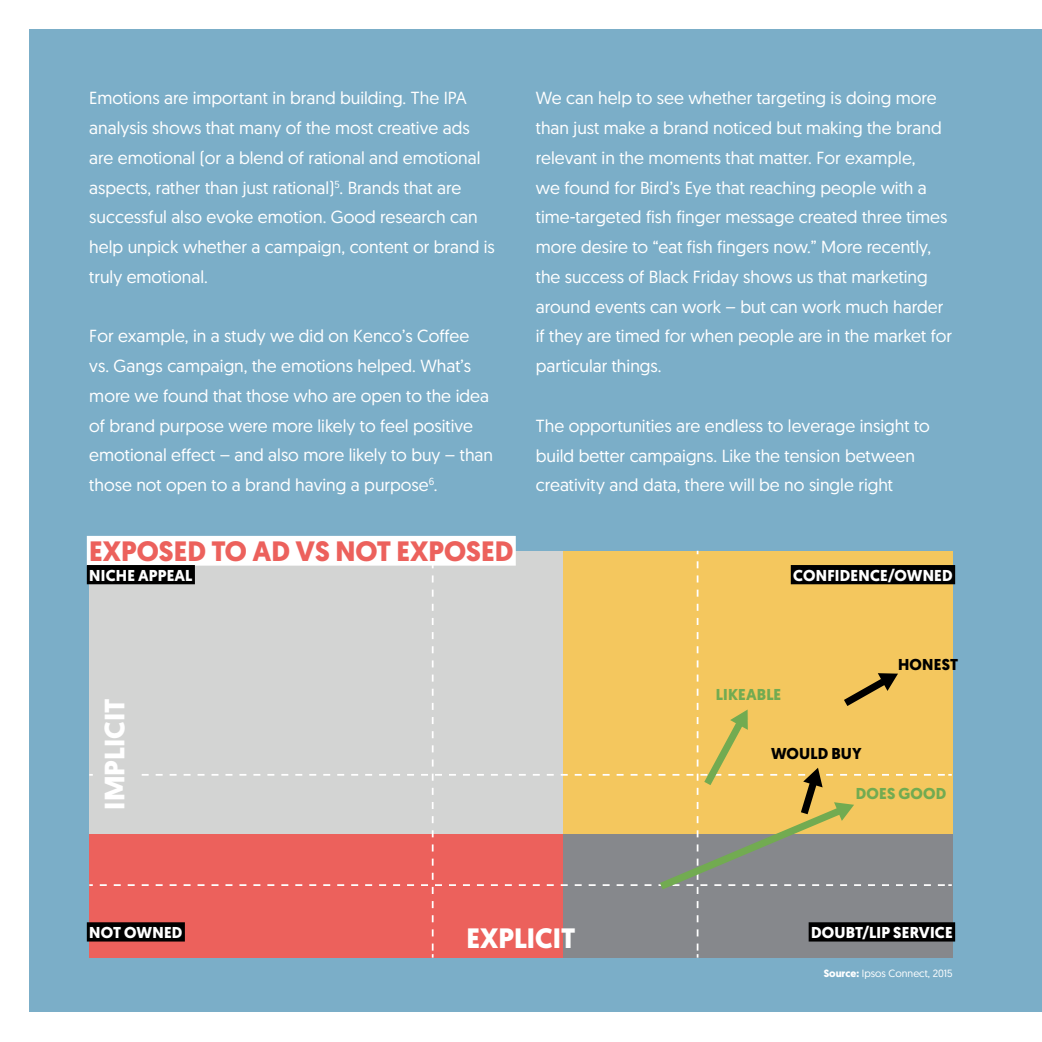
<style>
.page{position:relative;width:1042px;height:1042px;background:#fff}
.page>*{position:absolute;margin:0;border:0;box-sizing:border-box;transform-origin:0 0}
.t1{font:700 28px "Geomanist";color:#ec615c}
.t2{font:700 28px "Geomanist";color:#fff}
.t3{font:17.5px/29.8px "Geomanist";color:#fff}
.t4{font:700 15.75px "Geomanist";letter-spacing:.01em;color:#fff}
.t5{font:700 15.75px "Geomanist";letter-spacing:.01em;color:#72ab51}
.t6{font:700 15.75px "Geomanist";letter-spacing:.015em;color:#000}
.t7{font:10.5px "Geomanist";color:#fff}
.s1{font-weight:700}
</style>
<div class="page">
<div style="left:30px;top:30px;width:1012px;height:982px;background:#7baec8"></div>
<div style="left:89px;top:551px;width:474px;height:282px;background:#d3d4d3"></div>
<div style="left:563px;top:551px;width:389px;height:282px;background:#f4c75e"></div>
<div style="left:87px;top:536px;width:429px;height:29px;background:#fff"></div>
<div style="left:87px;top:565px;width:108px;height:19px;background:#000"></div>
<div style="left:87px;top:922px;width:98px;height:19px;background:#000"></div>
<div style="left:808px;top:922px;width:147px;height:19px;background:#000"></div>
<svg style="left:100px;top:561px;width:852px;height:396px"></svg>
<div style="left:98px;top:762px;width:37px;height:21px;background:#d3d4d3"></div>
<p class="t3" style="left:89px;top:83px;width:407px">Emotions are important in brand building. The IPA analysis shows that many of the most creative ads are emotional (or a blend of rational and emotional aspects, rather than just rational)<sup>5</sup>. Brands that are successful also evoke emotion. Good research can help unpick whether a campaign, content or brand is truly emotional.</p>
<p class="t3" style="left:89px;top:321px;width:405px">For example, in a study we did on Kenco’s Coffee vs. Gangs campaign, the emotions helped. What’s more we found that those who are open to the idea of brand purpose were more likely to feel positive emotional effect – and also more likely to buy – than those not open to a brand having a purpose<sup>6</sup>.</p>
<h1 class="t1" style="left:89px;top:532px;width:425px">EXPOSED TO AD VS NOT EXPOSED</h1>
<p class="t4" style="left:89px;top:564px;width:105px">NICHE APPEAL</p>
<p class="t3" style="left:536px;top:83px;width:417px">We can help to see whether targeting is doing more than just make a brand noticed but making the brand relevant in the moments that matter. For example,<br>we found for Bird’s Eye that reaching people with a time-targeted fish finger message created three times more desire to “eat fish fingers now.” More recently, the success of Black Friday shows us that marketing around events can work – but can work much harder if they are timed for when people are in the market for particular things.</p>
<p class="t3" style="left:536px;top:410px;width:395px">The opportunities are endless to leverage insight to build better campaigns. Like the tension between creativity and data, there will be no single right</p>
<p class="t4" style="left:793px;top:564px;width:161px">CONFIDENCE/OWNED</p>
<h1 class="t2" style="left:96px;top:809px;width:112px;rotate:-90deg">IMPLICIT</h1>
<p class="t5" style="left:716px;top:683px;width:67px">LIKEABLE</p>
<p class="t6" style="left:898px;top:654px;width:62px">HONEST</p>
<p class="t6" style="left:771px;top:743px;width:92px">WOULD BUY</p>
<p class="t5" style="left:856px;top:783px;width:92px">DOES GOOD</p>
<p class="t4" style="left:89px;top:922px;width:95px">NOT OWNED</p>
<h1 class="t2" style="left:466px;top:919px;width:110px">EXPLICIT</h1>
<p class="t4" style="left:811px;top:922px;width:143px">DOUBT/LIP SERVICE</p>
<p class="t7" style="left:824px;top:967px;width:130px"><span class="s1">Source:</span> Ipsos Connect, 2015</p>
</div>
